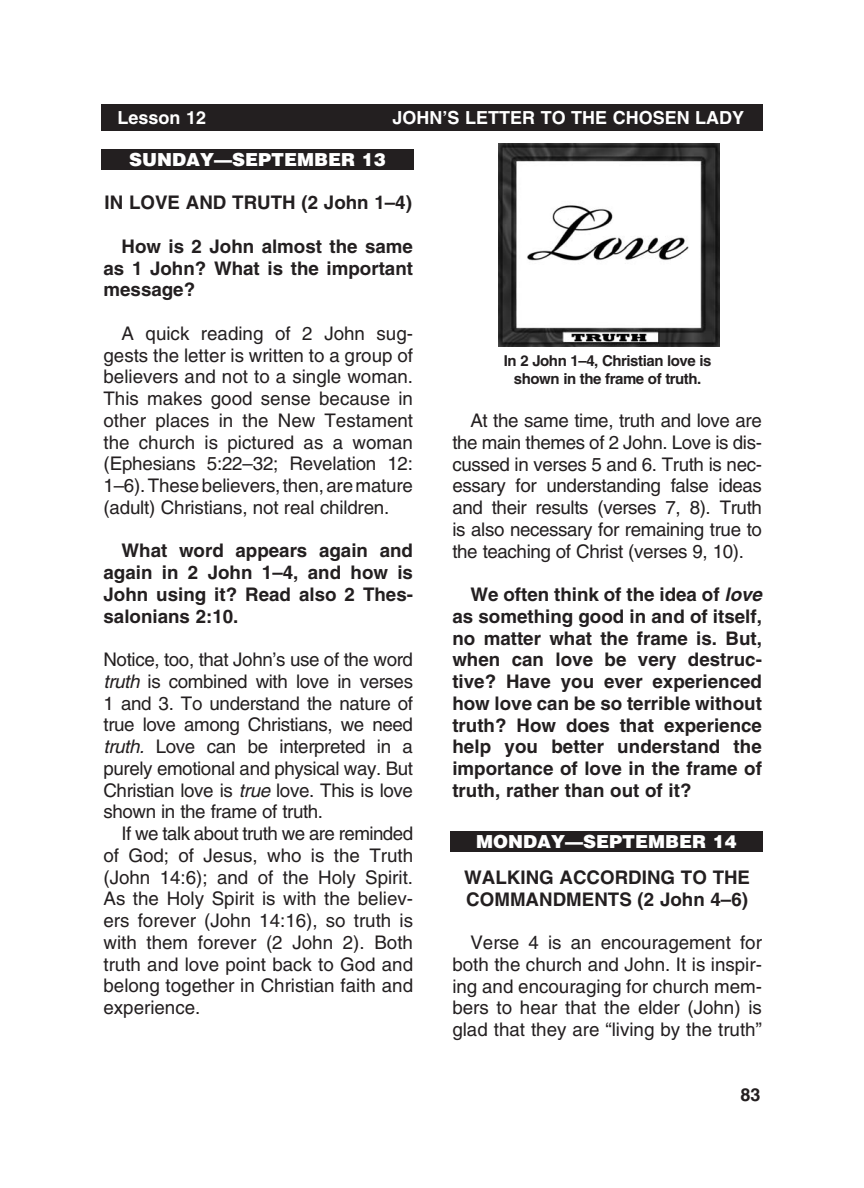
<style>
.page{position:relative;width:864px;height:1188px;background:#fff}
.page>*{position:absolute;margin:0;border:0;box-sizing:border-box;transform-origin:0 0}
._1-Body{font:18.75px/21.8px "Helvetica";color:#231f20;text-align:justify}
._2-Body_bold{font:700 18.75px/21.8px "Helvetica";color:#231f20;text-align:justify}
._5-subheads{font:700 18.75px/21.8px "Helvetica";color:#231f20}
.t1{font:900 18px "Helvetica";color:#fff}
.t2{font:700 18px "Helvetica";color:#fff}
.t3{font:700 18px "Helvetica";color:#231f20}
._8-captions{font:700 15px "Helvetica";letter-spacing:-.03em;color:#231f20}
.s1{font-style:italic}
</style>
<div class="page">
<div style="left:101px;top:104px;width:662px;height:27px;background:#231f20"></div>
<div style="left:101px;top:150px;width:313px;height:20px;background:#231f20"></div>
<img style="left:499px;top:144px;width:221px;height:202px">
<div style="left:450px;top:832px;width:313px;height:20px;background:#231f20"></div>
<p class="t2" style="left:118px;top:106px;width:90px">Lesson 12</p>
<p class="t2" style="left:393px;top:106px;width:24px">John</p>
<p class="t2" style="left:443px;top:106px;width:46px">’s Letter</p>
<p class="t2" style="left:541px;top:106px;width:44px">to the</p>
<p class="t2" style="left:613px;top:106px;width:27px">Chosen</p>
<p class="t2" style="left:695px;top:106px;width:25px">Lady</p>
<p class="t1" style="left:129px;top:148px;width:258px">SUNDAY—SEPTEMBER 13</p>
<p class="_5-subheads" style="left:105px;top:192px;width:309px">IN LOVE AND TRUTH (2 John 1–4)</p>
<p class="_2-Body_bold" style="left:103px;top:235px;width:311px;text-indent:18px">How is 2 John almost the same as 1 John? What is the important message?</p>
<p class="_1-Body" style="left:103px;top:322px;width:311px;text-align:left;text-indent:18px">A quick reading of 2 John sug&shy;gests the letter is written to a group of believers and not to a single woman.<br>This makes good sense because in other places in the New Testament the church is pictured as a woman (Ephesians 5:22–32; Revelation 12:<br>1–6). These believers, then, are mature (adult) Christians, not real children.</p>
<p class="_2-Body_bold" style="left:103px;top:540px;width:311px;text-indent:18px">What word appears again and again in 2 John 1–4, and how is John using it? Read also 2 Thes&shy;salonians 2:10.</p>
<p class="_1-Body" style="left:104px;top:649px;width:311px">Notice, too, that John’s use of the word <span class="s1">truth</span> is combined with love in verses 1 and 3. To understand the nature of true love among Christians, we need <span class="s1">truth.</span> Love can be interpreted in a purely emotional and physical way. But Christian love is <span class="s1">true</span> love. This is love shown in the frame of truth.</p>
<p class="_1-Body" style="left:103px;top:823px;width:311px;text-align:left;text-indent:18px">If we talk about truth we are reminded of God; of Jesus, who is the Truth (John 14:6); and of the Holy Spirit.<br>As the Holy Spirit is with the believ&shy;ers forever (John 14:16), so truth is with them forever (2 John 2). Both truth and love point back to God and belong together in Christian faith and experience.</p>
<p class="_8-captions" style="left:504px;top:352px;width:209px">In 2 John 1–4, Christian love is</p>
<p class="_8-captions" style="left:514px;top:370px;width:189px">shown in the frame of truth.</p>
<p class="_1-Body" style="left:452px;top:410px;width:311px;text-indent:18px">At the same time, truth and love are the main themes of 2 John. Love is dis&shy;cussed in verses 5 and 6. Truth is nec&shy;essary for understanding false ideas and their results (verses 7, 8). Truth is also necessary for remaining true to the teaching of Christ (verses 9, 10).</p>
<p class="_2-Body_bold" style="left:452px;top:583px;width:311px;text-indent:18px">We often think of the idea of <span class="s1">love </span>as something good in and of itself, no matter what the frame is. But, when can love be very destruc&shy;tive? Have you ever experienced how love can be so terrible without truth? How does that experience help you better understand the importance of love in the frame of truth, rather than out of it?</p>
<p class="t1" style="left:476px;top:830px;width:262px">MONDAY—SEPTEMBER 14</p>
<p class="_5-subheads" style="left:464px;top:866px;width:287px">WALKING ACCORDING TO THE<br>COMMANDMENTS (2 John 4–6)</p>
<p class="_1-Body" style="left:452px;top:932px;width:311px;text-indent:18px">Verse 4 is an encouragement for both the church and John. It is inspir&shy;ing and encouraging for church mem&shy;bers to hear that the elder (John) is glad that they are “living by the truth”</p>
<p class="t3" style="left:741px;top:1083px;width:22px">83</p>
</div>
